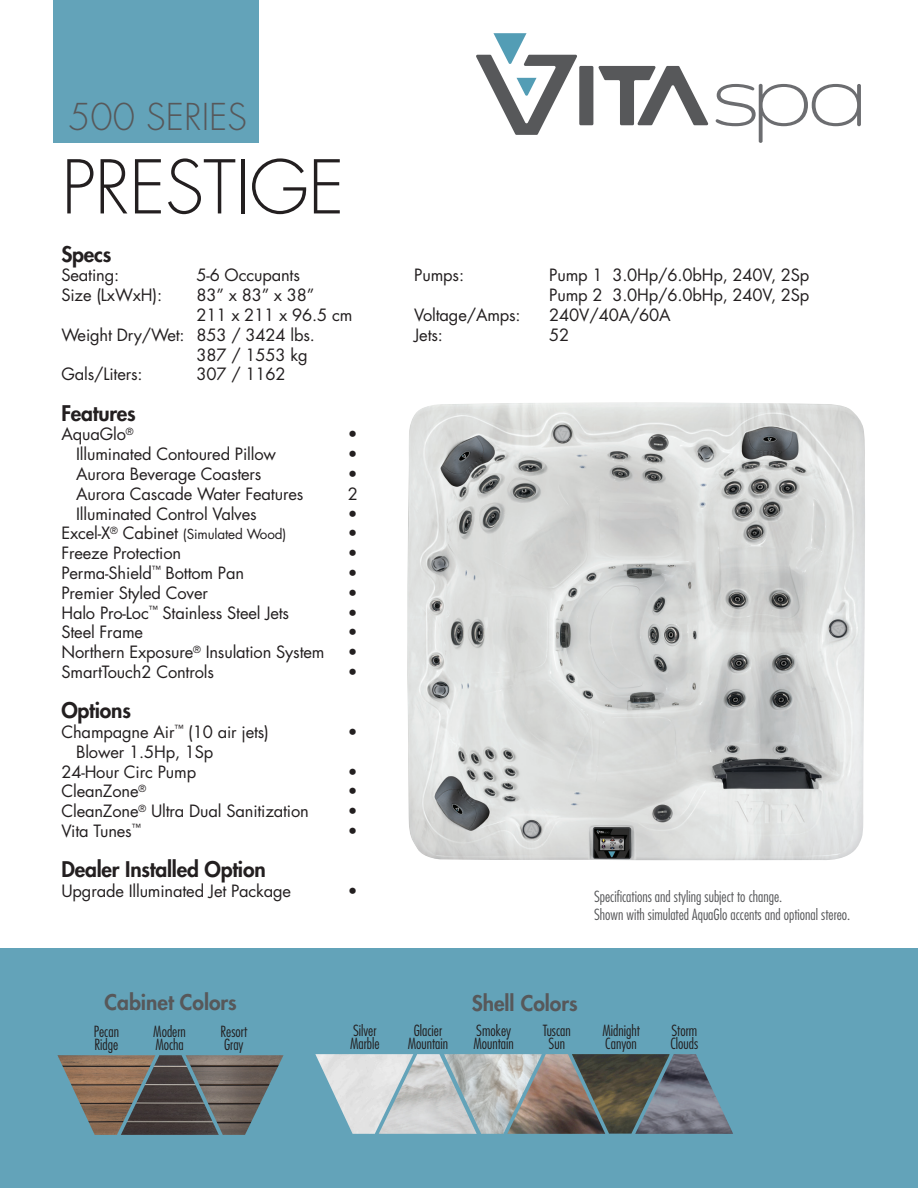
<style>
.page{position:relative;width:918px;height:1188px;background:#fff}
.page>*{position:absolute;margin:0;border:0;box-sizing:border-box;transform-origin:0 0}
.t1{font:300 72px "Futura";letter-spacing:-.01em;color:#231f20}
.t2{font:300 36px "Futura";color:#57585a}
.t3{font:800 21px "Futura";letter-spacing:-.01em;color:#231f20}
.t4{font:800 21px "Futura";color:#57585a}
.t5{font:16.5px "Futura";letter-spacing:-.01em;color:#231f20}
.t6{font:300 condensed 15px "Futura";color:#231f20}
.t7{font:300 condensed 15px "Futura";color:#57585a}
.t8{font:13.5px "Futura";letter-spacing:-.01em;color:#231f20}
.s1{font-size:16.5px}
</style>
<div class="page">
<img style="left:407px;top:402px;width:458px;height:458px">
<svg style="left:716px;top:84px;width:145px;height:59px"></svg>
<div style="left:579px;top:66px;width:14px;height:59px;background:#57585a;border-radius:2px"></div>
<svg style="left:598px;top:66px;width:111px;height:59px"></svg>
<svg style="left:476px;top:33px;width:101px;height:102px"></svg>
<div style="left:0;top:949px;width:917px;height:239px;background:#63a3b9"></div>
<img style="left:57px;top:1055px;width:64px;height:80px">
<img style="left:121px;top:1055px;width:65px;height:80px">
<img style="left:186px;top:1055px;width:98px;height:80px">
<div style="left:53px;top:0;width:205px;height:142px;background:#63a3b9"></div>
<hr style="left:916px;top:948px;width:2px;height:240px;background:#63a3b9">
<img style="left:315px;top:1054px;width:64px;height:80px">
<img style="left:379px;top:1054px;width:65px;height:80px">
<img style="left:444px;top:1054px;width:63px;height:80px">
<img style="left:507px;top:1054px;width:65px;height:80px">
<img style="left:572px;top:1054px;width:63px;height:80px">
<img style="left:635px;top:1054px;width:98px;height:80px">
<p class="t2" style="left:68px;top:95px;width:180px">500 SERIES</p>
<p class="t1" style="left:61px;top:144px;width:285px">PRESTIGE</p>
<p class="t3" style="left:61px;top:241px;width:52px">Specs</p>
<p class="t5" style="left:61px;top:265px;width:59px">Seating:</p>
<p class="t5" style="left:196px;top:265px;width:105px">5-6 Occupants</p>
<p class="t5" style="left:61px;top:285px;width:102px">Size (LxWxH):</p>
<p class="t5" style="left:196px;top:285px;width:120px">83” x 83” x 38”</p>
<p class="t5" style="left:196px;top:304px;width:157px">211 x 211 x 96.5 cm</p>
<p class="t5" style="left:61px;top:324px;width:255px">Weight Dry/Wet: 853 / 3424 lbs.</p>
<p class="t5" style="left:196px;top:344px;width:113px">387 / 1553 kg</p>
<p class="t5" style="left:61px;top:364px;width:83px">Gals/Liters:</p>
<p class="t5" style="left:196px;top:364px;width:91px">307 / 1162</p>
<p class="t3" style="left:61px;top:400px;width:76px">Features</p>
<p class="t5" style="left:61px;top:424px;width:74px">AquaGlo<sup>®</sup></p>
<p class="t5" style="left:348px;top:424px;width:11px">•</p>
<p class="t5" style="left:76px;top:444px;width:201px">Illuminated Contoured Pillow</p>
<p class="t5" style="left:348px;top:444px;width:11px">•</p>
<p class="t5" style="left:76px;top:463px;width:187px">Aurora Beverage Coasters</p>
<p class="t5" style="left:348px;top:463px;width:11px">•</p>
<p class="t5" style="left:76px;top:483px;width:229px">Aurora Cascade Water Features</p>
<p class="t5" style="left:348px;top:483px;width:12px">2</p>
<p class="t5" style="left:76px;top:503px;width:182px">Illuminated Control Valves</p>
<p class="t5" style="left:348px;top:503px;width:11px">•</p>
<p class="t8" style="left:61px;top:526px;width:226px"><span class="s1">Excel-X</span><sup>®</sup> <span class="s1">Cabinet</span> (Simulated Wood)</p>
<p class="t5" style="left:348px;top:523px;width:11px">•</p>
<p class="t5" style="left:61px;top:543px;width:121px">Freeze Protection</p>
<p class="t5" style="left:348px;top:543px;width:11px">•</p>
<p class="t5" style="left:61px;top:562px;width:184px">Perma-Shield<sup>™</sup> Bottom Pan</p>
<p class="t5" style="left:348px;top:562px;width:11px">•</p>
<p class="t5" style="left:61px;top:582px;width:148px">Premier Styled Cover</p>
<p class="t5" style="left:348px;top:582px;width:11px">•</p>
<p class="t5" style="left:61px;top:602px;width:229px">Halo Pro-Loc<sup>™</sup> Stainless Steel Jets</p>
<p class="t5" style="left:348px;top:602px;width:11px">•</p>
<p class="t5" style="left:61px;top:622px;width:83px">Steel Frame</p>
<p class="t5" style="left:348px;top:622px;width:11px">•</p>
<p class="t5" style="left:61px;top:642px;width:265px">Northern Exposure<sup>®</sup> Insulation System</p>
<p class="t5" style="left:348px;top:642px;width:11px">•</p>
<p class="t5" style="left:61px;top:661px;width:154px">SmartTouch2 Controls</p>
<p class="t5" style="left:348px;top:661px;width:11px">•</p>
<p class="t3" style="left:61px;top:697px;width:71px">Options</p>
<p class="t5" style="left:61px;top:721px;width:209px">Champagne Air<sup>™</sup> (10 air jets)</p>
<p class="t5" style="left:348px;top:721px;width:11px">•</p>
<p class="t5" style="left:76px;top:741px;width:139px">Blower 1.5Hp, 1Sp</p>
<p class="t5" style="left:61px;top:761px;width:136px">24-Hour Circ Pump</p>
<p class="t5" style="left:348px;top:761px;width:11px">•</p>
<p class="t5" style="left:61px;top:781px;width:86px">CleanZone<sup>®</sup></p>
<p class="t5" style="left:348px;top:781px;width:11px">•</p>
<p class="t5" style="left:61px;top:801px;width:249px">CleanZone<sup>®</sup> Ultra Dual Sanitization</p>
<p class="t5" style="left:348px;top:801px;width:11px">•</p>
<p class="t5" style="left:61px;top:820px;width:81px">Vita Tunes<sup>™</sup></p>
<p class="t5" style="left:348px;top:820px;width:11px">•</p>
<p class="t3" style="left:61px;top:856px;width:206px">Dealer Installed Option</p>
<p class="t5" style="left:61px;top:880px;width:231px">Upgrade Illuminated Jet Package</p>
<p class="t5" style="left:348px;top:880px;width:11px">•</p>
<p class="t4" style="left:105px;top:989px;width:134px">Cabinet Colors</p>
<p class="t6" style="left:94px;top:1023px;width:27px">Pecan</p>
<p class="t6" style="left:95px;top:1036px;width:25px">Ridge</p>
<p class="t6" style="left:153px;top:1023px;width:34px">Modern</p>
<p class="t6" style="left:155px;top:1036px;width:30px">Mocha</p>
<p class="t6" style="left:221px;top:1023px;width:28px">Resort</p>
<p class="t6" style="left:224px;top:1036px;width:21px">Gray</p>
<p class="t6" style="left:353px;top:1021px;width:25px">Silver</p>
<p class="t6" style="left:350px;top:1035px;width:31px">Marble</p>
<p class="t5" style="left:414px;top:265px;width:51px">Pumps:</p>
<p class="t5" style="left:549px;top:265px;width:262px">Pump 1 3.0Hp/6.0bHp, 240V, 2Sp</p>
<p class="t5" style="left:549px;top:285px;width:262px">Pump 2 3.0Hp/6.0bHp, 240V, 2Sp</p>
<p class="t5" style="left:414px;top:304px;width:108px">Voltage/Amps:</p>
<p class="t5" style="left:549px;top:304px;width:123px">240V/40A/60A</p>
<p class="t5" style="left:414px;top:324px;width:30px">Jets:</p>
<p class="t5" style="left:549px;top:324px;width:22px">52</p>
<p class="t7" style="left:594px;top:887px;width:190px">Specifications and styling subject to change.</p>
<p class="t7" style="left:594px;top:905px;width:258px">Shown with simulated AquaGlo accents and optional stereo.</p>
<p class="t6" style="left:414px;top:1021px;width:30px">Glacier</p>
<p class="t6" style="left:408px;top:1035px;width:42px">Mountain</p>
<p class="t4" style="left:472px;top:990px;width:107px">Shell Colors</p>
<p class="t6" style="left:476px;top:1021px;width:36px">Smokey</p>
<p class="t6" style="left:474px;top:1035px;width:42px">Mountain</p>
<p class="t6" style="left:543px;top:1021px;width:29px">Tuscan</p>
<p class="t6" style="left:549px;top:1035px;width:18px">Sun</p>
<p class="t6" style="left:602px;top:1021px;width:39px">Midnight</p>
<p class="t6" style="left:605px;top:1035px;width:33px">Canyon</p>
<p class="t6" style="left:671px;top:1021px;width:27px">Storm</p>
<p class="t6" style="left:670px;top:1035px;width:29px">Clouds</p>
</div>
